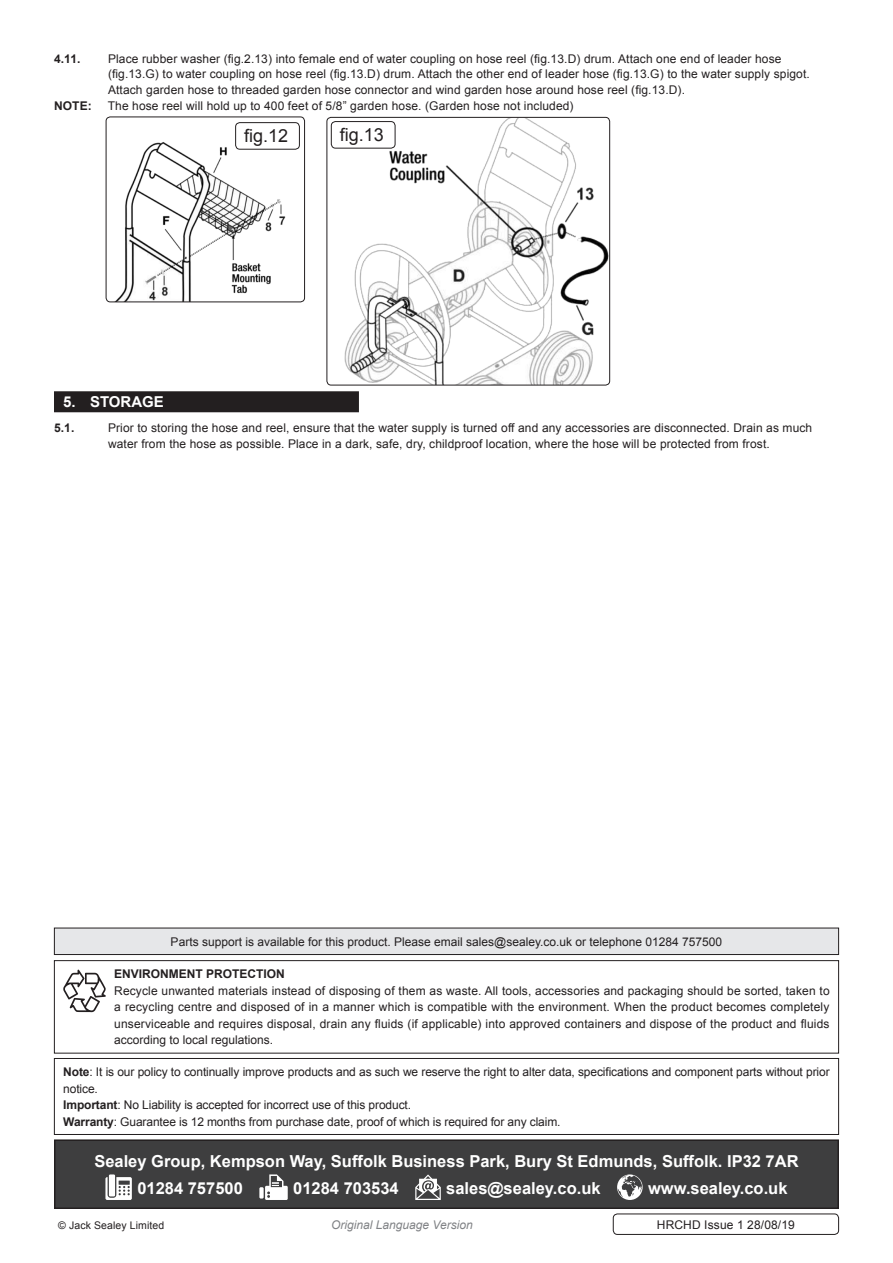
<style>
.page{position:relative;width:893px;height:1263px;background:#fff}
.page>*{position:absolute;margin:0;border:0;box-sizing:border-box;transform-origin:0 0}
.t1{font:18px "Arial";color:#231f20}
.Footer_Contact_Infor{font:700 16.5px "Arial";color:#fff}
.t2{font:700 15px "Arial";color:#fff}
.Enviroment_Protectio{font:12px/15.8px "Arial";letter-spacing:.01em;color:#231f20}
.Important_Notificati{font:12px/16.5px "Arial";letter-spacing:-.01em;color:#231f20}
.Parts_Support_Body{font:12px "Arial";color:#231f20}
.Body{font:12px "Arial";letter-spacing:.01em;color:#231f20}
.Enviroment_Protectio-2{font:700 12px "Arial";color:#231f20}
.t3{font:italic 12px "Arial";color:#808285}
.Body__Footer{font:12px "Arial";letter-spacing:.01em;color:#231f20}
.Body-2{font:700 12px "Arial";color:#231f20}
.Body__Justified__7pt{font:10.5px "Arial";letter-spacing:.01em;color:#231f20}
.s1{font-weight:700}
</style>
<div class="page">
<div style="left:54px;top:391px;width:305px;height:21px;background:#231f20"></div>
<img style="left:116px;top:124px;width:182px;height:176px">
<div style="left:106px;top:117px;width:199px;height:185px;border:1px solid #231f20;border-radius:4px"></div>
<img style="left:327px;top:117px;width:283px;height:268px">
<div style="left:327px;top:117px;width:283px;height:268px;border:1px solid #231f20;border-radius:4px"></div>
<div style="left:235px;top:122px;width:65px;height:28px;border:1px solid #231f20;border-radius:4px"></div>
<div style="left:331px;top:121px;width:64px;height:28px;border:1px solid #231f20;border-radius:4px"></div>
<div style="left:55px;top:1140px;width:783px;height:68px;background:#3e3e3f"></div>
<svg style="left:105px;top:1177px;width:27px;height:23px"></svg>
<div style="left:109px;top:1174px;width:6px;height:22px;background:#fff"></div>
<div style="left:259px;top:1187px;width:5px;height:11px;background:#fff"></div>
<svg style="left:265px;top:1174px;width:23px;height:26px"></svg>
<svg style="left:415px;top:1174px;width:26px;height:26px"></svg>
<svg style="left:617px;top:1174px;width:26px;height:26px"></svg>
<div style="left:54px;top:1139px;width:785px;height:70px;border:2px solid #231f20"></div>
<div style="left:54px;top:960px;width:785px;height:93px;border:1px solid #231f20"></div>
<svg style="left:63px;top:970px;width:43px;height:42px"></svg>
<div style="left:54px;top:1058px;width:785px;height:77px;border:1px solid #231f20"></div>
<div style="left:613px;top:1213px;width:226px;height:22px;border:1px solid #231f20;border-radius:4px"></div>
<div style="left:54px;top:928px;width:785px;height:26px;background:#e6e7e9"></div>
<div style="left:54px;top:928px;width:785px;height:27px;border:1px solid #231f20"></div>
<p class="Enviroment_Protectio-2" style="left:54px;top:51px;width:28px">4.11.</p>
<p class="Enviroment_Protectio" style="left:108px;top:51px;width:703px">Place rubber washer (fig.2.13) into female end of water coupling on hose reel (fig.13.D) drum. Attach one end of leader hose (fig.13.G) to water coupling on hose reel (fig.13.D) drum. Attach the other end of leader hose (fig.13.G) to the water supply spigot.<br>Attach garden hose to threaded garden hose connector and wind garden hose around hose reel (fig.13.D).</p>
<p class="Body-2" style="left:54px;top:98px;width:39px">NOTE:</p>
<p class="Body" style="left:108px;top:98px;width:467px">The hose reel will hold up to 400 feet of 5/8” garden hose. (Garden hose not included)</p>
<p class="t1" style="left:244px;top:124px;width:46px">fig.12</p>
<p class="t1" style="left:340px;top:123px;width:46px">fig.13</p>
<p class="t2" style="left:63px;top:392px;width:102px">5. STORAGE</p>
<p class="Enviroment_Protectio-2" style="left:54px;top:420px;width:22px">5.1.</p>
<p class="Enviroment_Protectio" style="left:108px;top:420px;width:706px">Prior to storing the hose and reel, ensure that the water supply is turned off and any accessories are disconnected. Drain as much water from the hose as possible. Place in a dark, safe, dry, childproof location, where the hose will be protected from frost.</p>
<p class="Parts_Support_Body" style="left:171px;top:933px;width:553px">Parts support is available for this product. Please email sales@sealey.co.uk or telephone 01284 757500</p>
<p class="Enviroment_Protectio-2" style="left:114px;top:966px;width:172px">ENVIRONMENT PROTECTION</p>
<p class="Enviroment_Protectio" style="left:114px;top:982px;width:717px;line-height:16.5px;text-align:justify">Recycle unwanted materials instead of disposing of them as waste. All tools, accessories and packaging should be sorted, taken to a recycling centre and disposed of in a manner which is compatible with the environment. When the product becomes completely unserviceable and requires disposal, drain any fluids (if applicable) into approved containers and dispose of the product and fluids according to local regulations.</p>
<p class="Important_Notificati" style="left:63px;top:1064px;width:768px"><span class="s1">Note</span>: It is our policy to continually improve products and as such we reserve the right to alter data, specifications and component parts without prior notice.</p>
<p class="Important_Notificati" style="left:63px;top:1097px;width:349px"><span class="s1">Important</span>: No Liability is accepted for incorrect use of this product.</p>
<p class="Important_Notificati" style="left:63px;top:1113px;width:499px"><span class="s1">Warranty</span>: Guarantee is 12 months from purchase date, proof of which is required for any claim.</p>
<p class="Footer_Contact_Infor" style="left:94px;top:1150px;width:706px">Sealey Group, Kempson Way, Suffolk Business Park, Bury St Edmunds, Suffolk. IP32 7AR</p>
<p class="Footer_Contact_Infor" style="left:137px;top:1177px;width:107px">01284 757500</p>
<p class="Footer_Contact_Infor" style="left:293px;top:1177px;width:107px">01284 703534</p>
<p class="Footer_Contact_Infor" style="left:446px;top:1177px;width:156px">sales@sealey.co.uk</p>
<p class="Footer_Contact_Infor" style="left:648px;top:1177px;width:141px">www.sealey.co.uk</p>
<p class="Body__Justified__7pt" style="left:58px;top:1218px;width:108px">© Jack Sealey Limited</p>
<p class="t3" style="left:331px;top:1217px;width:143px">Original Language Version</p>
<p class="Body__Footer" style="left:657px;top:1217px;width:139px">HRCHD Issue 1 28/08/19</p>
</div>
